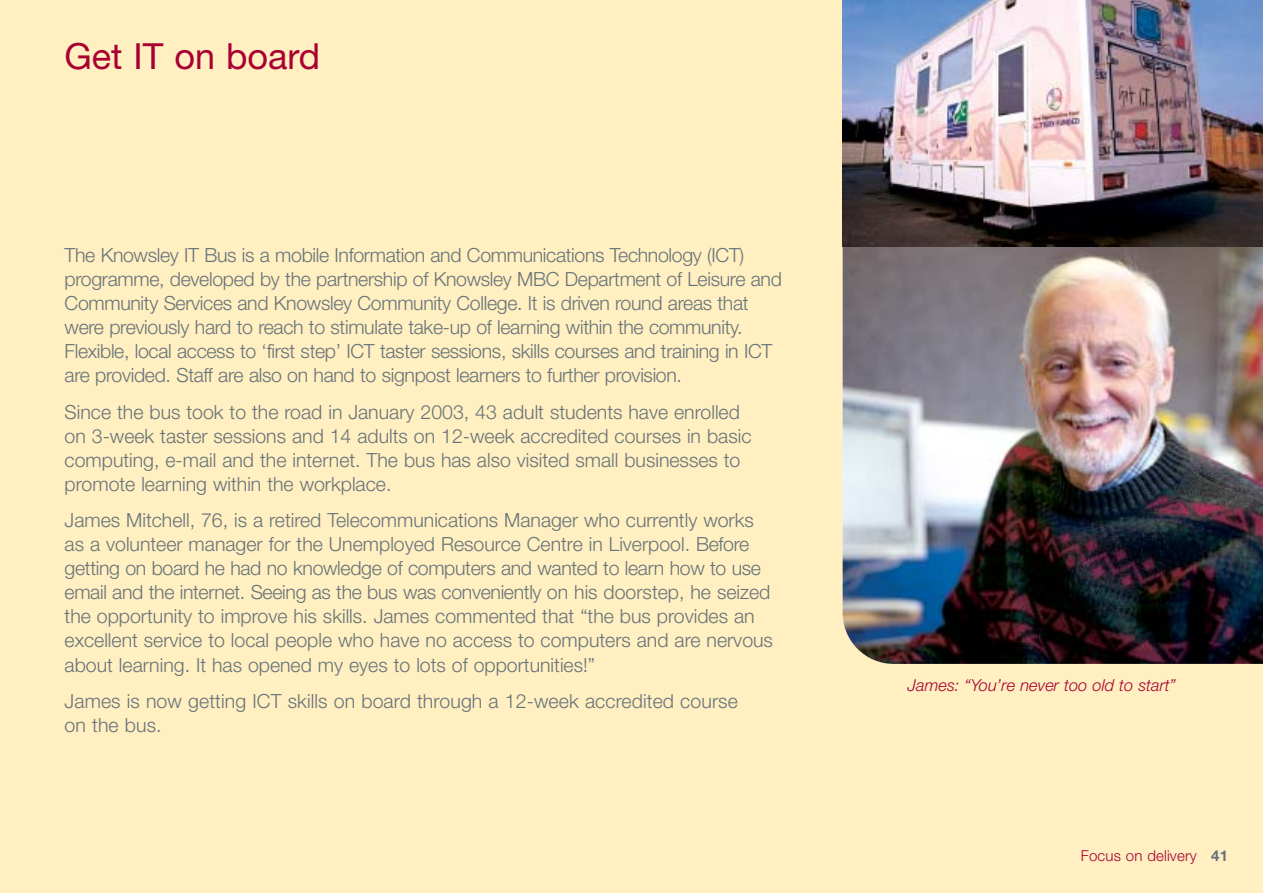
<style>
.page{position:relative;width:1263px;height:893px;background:#fff}
.page>*{position:absolute;margin:0;border:0;box-sizing:border-box;transform-origin:0 0}
.t1{font:36px "Helvetica Neue";color:#a90031}
.t2{font:300 19.5px/24px "Helvetica Neue";color:#677379}
.t3{font:italic 300 16.5px "Helvetica Neue";color:#a90031}
.t4{font:300 15px "Helvetica Neue";letter-spacing:.01em;color:#a90031}
.s1{font-weight:700;color:#677379}
</style>
<div class="page">
<div style="left:0;top:0;width:1262px;height:892px;background:#ffefc1"></div>
<img style="left:843px;top:246px;width:419px;height:418px">
<img style="left:843px;top:0;width:419px;height:246px">
<h1 class="t1" style="left:65px;top:44px;width:257px">Get IT on board</h1>
<p class="t2" style="left:65px;top:245px;width:719px">The Knowsley IT Bus is a mobile Information and Communications Technology (ICT) programme, developed by the partnership of Knowsley MBC Department of Leisure and Community Services and Knowsley Community College. It is driven round areas that were previously hard to reach to stimulate take-up of learning within the community.<br>Flexible, local access to ‘first step’ ICT taster sessions, skills courses and training in ICT are provided. Staff are also on hand to signpost learners to further provision.</p>
<p class="t2" style="left:65px;top:401px;width:688px">Since the bus took to the road in January 2003, 43 adult students have enrolled on 3-week taster sessions and 14 adults on 12-week accredited courses in basic computing, e-mail and the internet. The bus has also visited small businesses to promote learning within the workplace.</p>
<p class="t2" style="left:65px;top:510px;width:710px">James Mitchell, 76, is a retired Telecommunications Manager who currently works as a volunteer manager for the Unemployed Resource Centre in Liverpool. Before getting on board he had no knowledge of computers and wanted to learn how to use email and the internet. Seeing as the bus was conveniently on his doorstep, he seized the opportunity to improve his skills. James commented that “the bus provides an excellent service to local people who have no access to computers and are nervous about learning. It has opened my eyes to lots of opportunities!”</p>
<p class="t2" style="left:65px;top:691px;width:675px">James is now getting ICT skills on board through a 12-week accredited course on the bus.</p>
<p class="t3" style="left:908px;top:679px;width:269px">James: “You’re never too old to start”</p>
<p class="t4" style="left:1081px;top:850px;width:149px">Focus on delivery <span class="s1">41</span></p>
</div>
